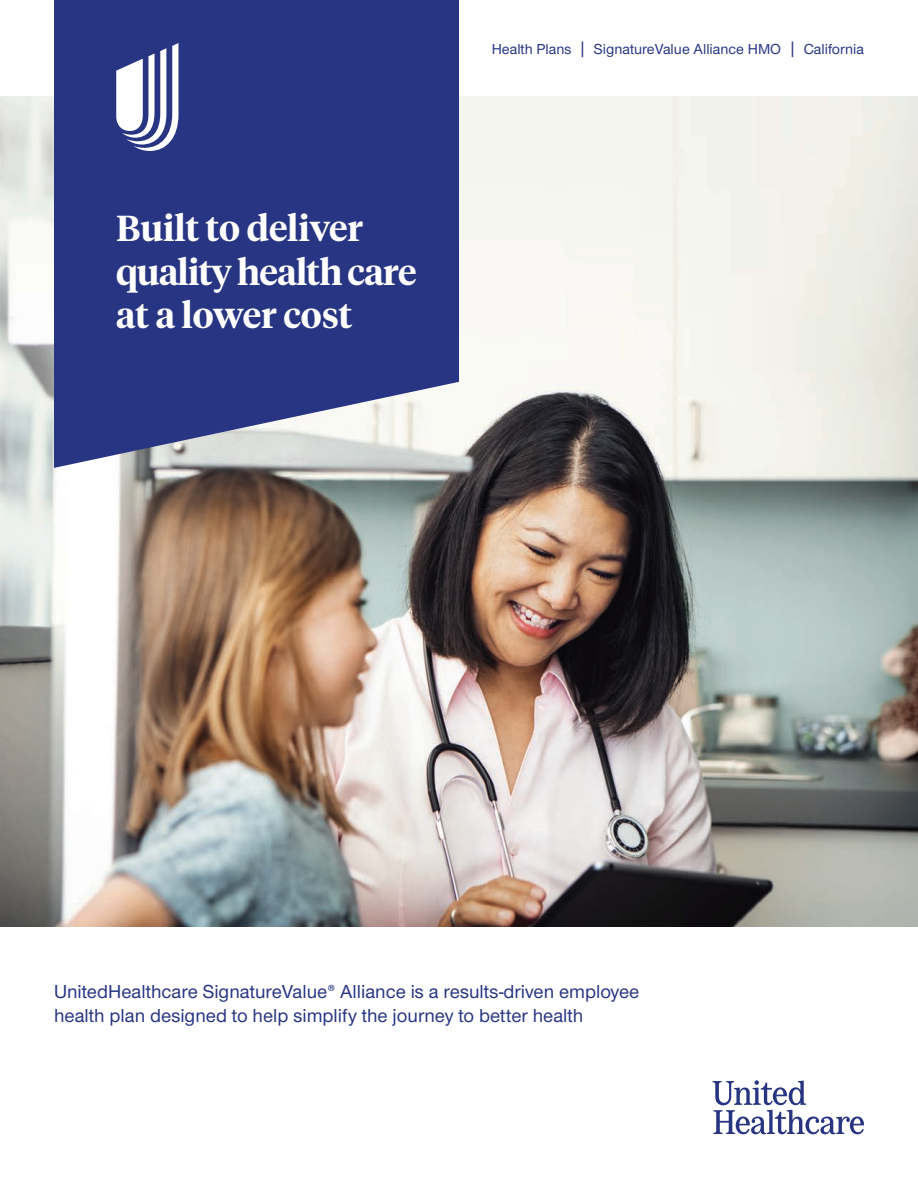
<style>
.page{position:relative;width:918px;height:1188px;background:#fff}
.page>*{position:absolute;margin:0;border:0;box-sizing:border-box;transform-origin:0 0}
.t1{font:600 36px/43.2px "UHC Serif Headline";letter-spacing:-.015em;color:#fff}
.t2{font:500 19.5px/24px "UHC Sans";color:#283582}
.t3{font:500 15px "UHC Sans";color:#283582}
.s1{font-size:18.75px}
</style>
<div class="page">
<svg style="left:713px;top:1080px;width:151px;height:54px"></svg>
<img style="left:0;top:97px;width:918px;height:830px">
<svg style="left:54px;top:0;width:405px;height:468px;fill:#283582"></svg>
<svg style="left:116px;top:43px;width:62px;height:108px"></svg>
<h1 class="t1" style="left:116px;top:205px;width:302px">Built to deliver quality health care at a lower cost</h1>
<p class="t3" style="left:492px;top:39px;width:374px">Health Plans <span class="s1">|</span> SignatureValue Alliance HMO <span class="s1">|</span> California</p>
<p class="t2" style="left:54px;top:979px;width:587px">UnitedHealthcare SignatureValue<sup>®</sup> Alliance is a results-driven employee health plan designed to help simplify the journey to better health</p>
</div>
